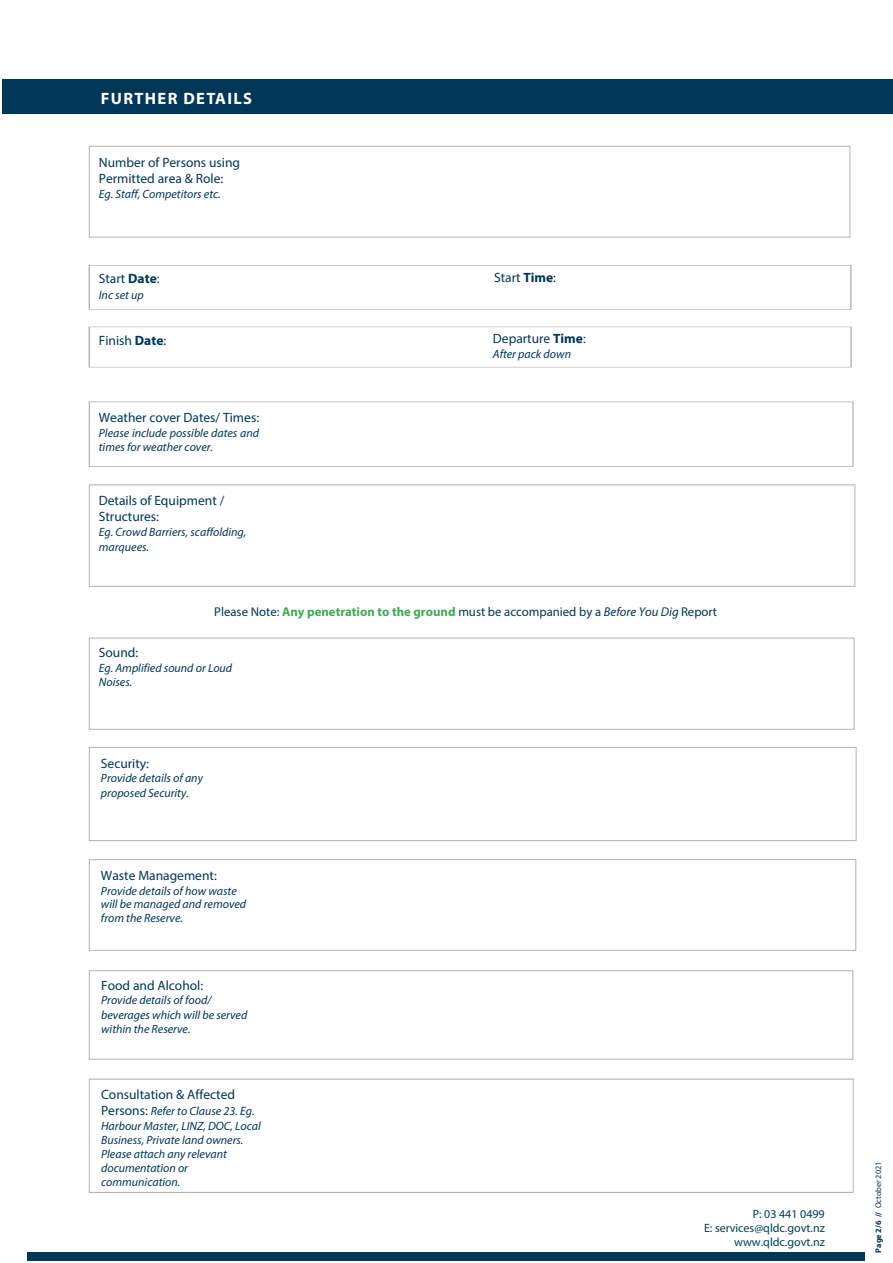
<style>
.page{position:relative;width:893px;height:1263px;background:#fff}
.page>*{position:absolute;margin:0;border:0;box-sizing:border-box;transform-origin:0 0}
.t1{font:700 16.5px "Myriad Pro";letter-spacing:.08em;color:#fff}
.t2{font:13.5px/16.2px "Myriad Pro";color:#003656}
.t3{font:12.75px "Myriad Pro";color:#003656}
.t4{font:italic 12px/14.2px "Myriad Pro";color:#003656}
.t5{font:12px/14.4px "Myriad Pro";color:#004055;text-align:right}
.t6{font:8.25px "Myriad Pro";color:#003656}
.s1{font-weight:700}
.s2{font-weight:700;color:#40aa55}
.s3{font-style:italic}
.s4{font-style:normal;font-size:13.5px}
</style>
<div class="page">
<div style="left:2px;top:79px;width:891px;height:35px;background:#003656"></div>
<div style="left:89px;top:970px;width:764px;height:90px;background:#fff;border:1px solid #b3b2b2"></div>
<div style="left:89px;top:146px;width:761px;height:91px;background:#fff;border:1px solid #b3b2b2"></div>
<div style="left:89px;top:638px;width:765px;height:92px;background:#fff;border:1px solid #b3b2b2"></div>
<div style="left:89px;top:747px;width:767px;height:94px;background:#fff;border:1px solid #b3b2b2"></div>
<div style="left:89px;top:1079px;width:765px;height:114px;background:#fff;border:1px solid #b3b2b2"></div>
<div style="left:89px;top:265px;width:762px;height:45px;background:#fff;border:1px solid #b3b2b2"></div>
<div style="left:89px;top:402px;width:764px;height:65px;background:#fff;border:1px solid #b3b2b2"></div>
<div style="left:89px;top:484px;width:766px;height:103px;background:#fff;border:1px solid #b3b2b2"></div>
<div style="left:89px;top:859px;width:767px;height:92px;background:#fff;border:1px solid #b3b2b2"></div>
<div style="left:27px;top:1253px;width:837px;height:8px;background:#003656"></div>
<h1 class="t1" style="left:101px;top:87px;width:153px">FURTHER DETAILS</h1>
<p class="t2" style="left:99px;top:154px;width:143px">Number of Persons using<br>Permitted area &amp; Role:</p>
<p class="t4" style="left:99px;top:187px;width:123px">Eg. Staff, Competitors etc.</p>
<p class="t2" style="left:99px;top:270px;width:62px">Start <span class="s1">Date</span>:</p>
<p class="t4" style="left:99px;top:287px;width:46px">Inc set up</p>
<p class="t2" style="left:494px;top:269px;width:64px">Start <span class="s1">Time</span>:</p>
<p class="t2" style="left:99px;top:332px;width:69px">Finish <span class="s1">Date</span>:</p>
<p class="t2" style="left:493px;top:330px;width:94px">Departure <span class="s1">Time</span>:</p>
<p class="t4" style="left:493px;top:346px;width:80px">After pack down</p>
<p class="t2" style="left:99px;top:409px;width:162px">Weather cover Dates/ Times:</p>
<p class="t4" style="left:99px;top:426px;width:162px">Please include possible dates and times for weather cover.</p>
<p class="t2" style="left:99px;top:493px;width:127px">Details of Equipment /<br>Structures:</p>
<p class="t4" style="left:99px;top:525px;width:149px">Eg. Crowd Barriers, scaffolding, marquees.</p>
<p class="t3" style="left:214px;top:604px;width:504px">Please Note: <span class="s2">Any penetration to the ground</span> must be accompanied by a <span class="s3">Before You Dig</span> Report</p>
<p class="t2" style="left:99px;top:644px;width:41px">Sound:</p>
<p class="t4" style="left:99px;top:660px;width:135px">Eg. Amplified sound or Loud<br>Noises.</p>
<p class="t2" style="left:101px;top:755px;width:50px">Security:</p>
<p class="t4" style="left:101px;top:771px;width:104px">Provide details of any proposed Security.</p>
<p class="t2" style="left:101px;top:867px;width:117px">Waste Management:</p>
<p class="t4" style="left:101px;top:883px;width:147px;line-height:13.8px">Provide details of how waste will be managed and removed from the Reserve.</p>
<p class="t2" style="left:101px;top:977px;width:104px">Food and Alcohol:</p>
<p class="t4" style="left:101px;top:993px;width:148px">Provide details of food/ beverages which will be served within the Reserve.</p>
<p class="t2" style="left:101px;top:1086px;width:135px">Consultation &amp; Affected</p>
<p class="t4" style="left:101px;top:1103px;width:161px"><span class="s4">Persons:</span> Refer to Clause 23. Eg.<br>Harbour Master, LINZ, DOC, Local<br>Business, Private land owners.<br>Please attach any relevant documentation or communication.</p>
<p class="t5" style="left:704px;top:1206px;width:122px">P: 03 441 0499<br>E: services@qldc.govt.nz www.qldc.govt.nz</p>
<p class="t6" style="left:873px;top:1252px;width:93px;rotate:-90deg"><span class="s1">Page 2/6 //</span> October 2021</p>
</div>
